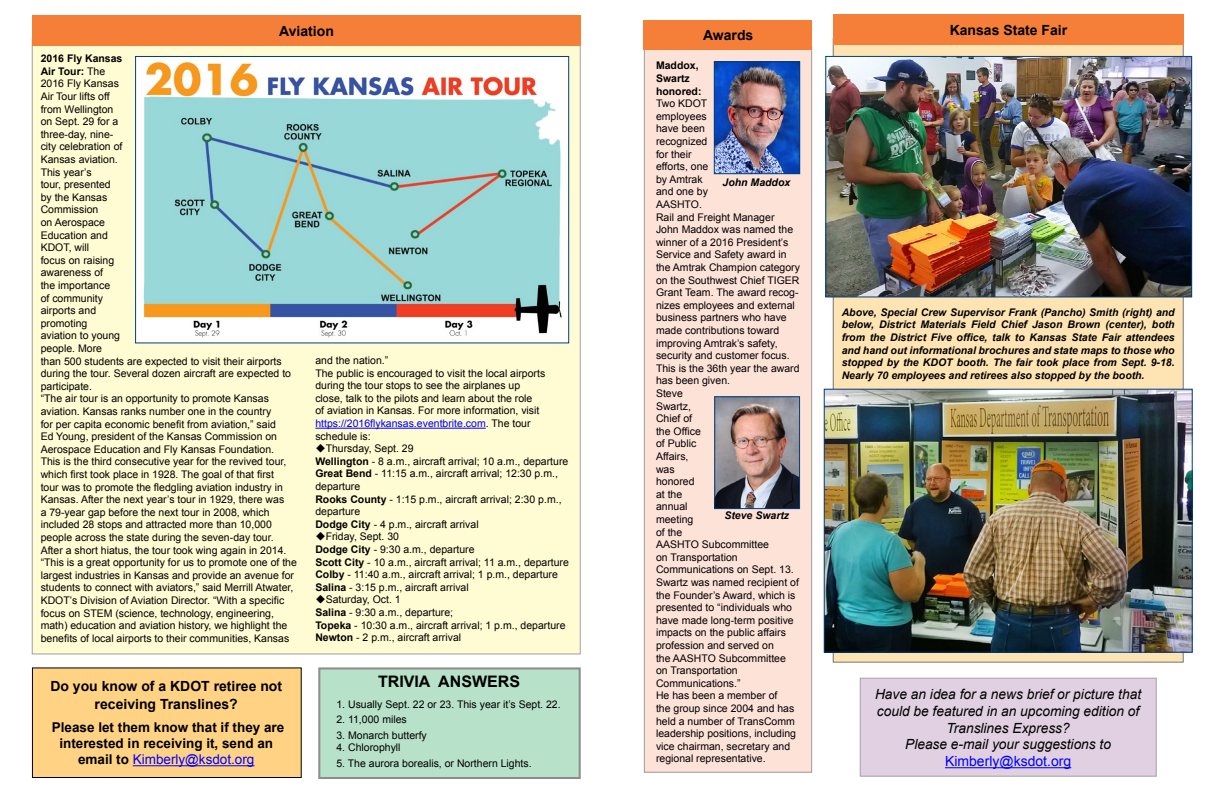
<style>
.page{position:relative;width:1224px;height:792px;background:#fff}
.page>*{position:absolute;margin:0;border:0;box-sizing:border-box;transform-origin:0 0}
.t1{font:700 15.9px "Arial";color:#000}
.t2{font:italic 14px/16.8px "Arial";color:#000;text-align:center}
.t3{font:700 14px/18px "Arial";color:#000;text-align:center}
.t4{font:14px "Arial";color:#00f}
.t5{font:700 13.5px/16.2px "Arial";color:#000;text-align:center}
.t6{font:10.5px/12.6px "Arial";color:#000}
.t7{font:italic 700 10.5px/12.6px "Arial";color:#000;text-align:justify}
.t8{font:700 10.5px/12.6px "Arial";color:#000}
.s1{font-weight:700}
.s2{color:#00f}
.s3{font-weight:400;color:#00f}
</style>
<div class="page">
<div style="left:32px;top:38px;width:548px;height:616px;background:#fffbd2"></div>
<div style="left:32px;top:15px;width:549px;height:31px;background:#f57f38"></div>
<img style="left:137px;top:58px;width:430px;height:283px">
<div style="left:135px;top:56px;width:434px;height:287px;border:1px solid #003e7e"></div>
<hr style="left:315px;top:428px;width:171px;height:1px;background:#00f">
<div style="left:318px;top:667px;width:263px;height:112px;background:#b7e2c9"></div>
<div style="left:32px;top:667px;width:270px;height:111px;background:#ffd383;border:1px solid #000"></div>
<hr style="left:133px;top:765px;width:122px;height:1px;background:#00f">
<div style="left:644px;top:47px;width:168px;height:725px;background:#fde2d8"></div>
<div style="left:833px;top:38px;width:350px;height:624px;background:#ffe4b3"></div>
<div style="left:644px;top:20px;width:168px;height:30px;background:#f57f38"></div>
<div style="left:833px;top:14px;width:351px;height:31px;background:#f57f38"></div>
<img style="left:827px;top:58px;width:363px;height:237px">
<div style="left:825px;top:56px;width:367px;height:241px;border:1px solid #003e7e"></div>
<img style="left:826px;top:391px;width:365px;height:260px">
<div style="left:824px;top:389px;width:369px;height:264px;border:1px solid #003e7e"></div>
<img style="left:716px;top:398px;width:82px;height:109px">
<div style="left:714px;top:396px;width:86px;height:113px;border:1px solid #003e7e"></div>
<img style="left:716px;top:63px;width:82px;height:109px">
<div style="left:714px;top:61px;width:86px;height:113px;border:1px solid #003e7e"></div>
<div style="left:860px;top:678px;width:297px;height:99px;background:#e0d0e1"></div>
<hr style="left:945px;top:767px;width:126px;height:1px;background:#00f">
<h2 class="t3" style="left:279px;top:23px;width:56px">Aviation</h2>
<p class="t6" style="left:41px;top:52px;width:258px"><span class="s1">2016 Fly Kansas<br>Air Tour:</span> The<br>2016 Fly Kansas<br>Air Tour lifts off<br>from Wellington<br>on Sept. 29 for a<br>three-day, nine-<br>city celebration of<br>Kansas aviation.<br>This year’s<br>tour, presented<br>by the Kansas<br>Commission<br>on Aerospace<br>Education and<br>KDOT, will<br>focus on raising<br>awareness of<br>the importance<br>of community<br>airports and<br>promoting<br>aviation to young<br>people. More<br>than 500 students are expected to visit their airports during the tour. Several dozen aircraft are expected to participate.<br>“The air tour is an opportunity to promote Kansas aviation. Kansas ranks number one in the country<br>for per capita economic benefit from aviation,” said<br>Ed Young, president of the Kansas Commission on<br>Aerospace Education and Fly Kansas Foundation.<br>This is the third consecutive year for the revived tour, which first took place in 1928. The goal of that first<br>tour was to promote the fledgling aviation industry in<br>Kansas. After the next year’s tour in 1929, there was<br>a 79-year gap before the next tour in 2008, which included 28 stops and attracted more than 10,000 people across the state during the seven-day tour.<br>After a short hiatus, the tour took wing again in 2014. “This is a great opportunity for us to promote one of the largest industries in Kansas and provide an avenue for students to connect with aviators,” said Merrill Atwater,<br>KDOT’s Division of Aviation Director. “With a specific focus on STEM (science, technology, engineering, math) education and aviation history, we highlight the benefits of local airports to their communities, Kansas</p>
<p class="t6" style="left:315px;top:354px;width:231px">and the nation.”<br>The public is encouraged to visit the local airports during the tour stops to see the airplanes up close, talk to the pilots and learn about the role<br>of aviation in Kansas. For more information, visit <span class="s2">https://2016flykansas.eventbrite.com</span>. The tour schedule is:</p>
<p class="t6" style="left:315px;top:442px;width:255px">◆Thursday, Sept. 29<br><span class="s1">Wellington</span> - 8 a.m., aircraft arrival; 10 a.m., departure <span class="s1">Great Bend</span> - 11:15 a.m., aircraft arrival; 12:30 p.m., departure<br><span class="s1">Rooks County</span> - 1:15 p.m., aircraft arrival; 2:30 p.m., departure<br><span class="s1">Dodge City</span> - 4 p.m., aircraft arrival</p>
<p class="t6" style="left:315px;top:531px;width:255px">◆Friday, Sept. 30<br><span class="s1">Dodge City</span> - 9:30 a.m., departure<br><span class="s1">Scott City</span> - 10 a.m., aircraft arrival; 11 a.m., departure <span class="s1">Colby</span> - 11:40 a.m., aircraft arrival; 1 p.m., departure <span class="s1">Salina</span> - 3:15 p.m., aircraft arrival</p>
<p class="t6" style="left:315px;top:594px;width:252px">◆Saturday, Oct. 1<br><span class="s1">Salina</span> - 9:30 a.m., departure;<br><span class="s1">Topeka</span> - 10:30 a.m., aircraft arrival; 1 p.m., departure <span class="s1">Newton</span> - 2 p.m., aircraft arrival</p>
<h1 class="t1" style="left:378px;top:671px;width:144px">TRIVIA ANSWERS</h1>
<p class="t6" style="left:336px;top:698px;width:226px">1. Usually Sept. 22 or 23. This year it’s Sept. 22.</p>
<p class="t6" style="left:336px;top:713px;width:72px">2. 11,000 miles</p>
<p class="t6" style="left:336px;top:729px;width:92px">3. Monarch butterfy</p>
<p class="t6" style="left:336px;top:741px;width:66px">4. Chlorophyll</p>
<p class="t6" style="left:336px;top:757px;width:197px">5. The aurora borealis, or Northern Lights.</p>
<h2 class="t3" style="left:50px;top:677px;width:233px">Do you know of a KDOT retiree not receiving Translines?</h2>
<p class="t5" style="left:52px;top:720px;width:234px">Please let them know that if they are interested in receiving it, send an email to <span class="s3">Kimberly@ksdot.org</span></p>
<h2 class="t3" style="left:703px;top:27px;width:52px">Awards</h2>
<p class="t8" style="left:656px;top:60px;width:47px">Maddox,<br>Swartz honored:</p>
<p class="t6" style="left:656px;top:97px;width:145px">Two KDOT<br>employees<br>have been<br>recognized<br>for their<br>efforts, one<br>by Amtrak<br>and one by<br>AASHTO.<br>Rail and Freight Manager<br>John Maddox was named the winner of a 2016 President’s<br>Service and Safety award in the Amtrak Champion category on the Southwest Chief TIGER<br>Grant Team. The award recog&shy;nizes employees and external business partners who have made contributions toward improving Amtrak’s safety, security and customer focus.<br>This is the 36th year the award has been given.<br>Steve<br>Swartz,<br>Chief of<br>the Office<br>of Public<br>Affairs,<br>was<br>honored<br>at the<br>annual<br>meeting<br>of the<br>AASHTO Subcommittee<br>on Transportation<br>Communications on Sept. 13.<br>Swartz was named recipient of the Founder’s Award, which is presented to “individuals who have made long-term positive impacts on the public affairs profession and served on<br>the AASHTO Subcommittee on Transportation<br>Communications.”<br>He has been a member of<br>the group since 2004 and has held a number of TransComm leadership positions, including vice chairman, secretary and regional representative.</p>
<p class="t7" style="left:723px;top:177px;width:69px">John Maddox</p>
<p class="t7" style="left:724px;top:509px;width:66px">Steve Swartz</p>
<h2 class="t3" style="left:950px;top:22px;width:119px">Kansas State Fair</h2>
<p class="t7" style="left:842px;top:306px;width:335px">Above, Special Crew Supervisor Frank (Pancho) Smith (right) and below, District Materials Field Chief Jason Brown (center), both from the District Five office, talk to Kansas State Fair attendees and hand out informational brochures and state maps to those who stopped by the KDOT booth. The fair took place from Sept. 9-18.<br>Nearly 70 employees and retirees also stopped by the booth.</p>
<h2 class="t2" style="left:875px;top:686px;width:268px">Have an idea for a news brief or picture that could be featured in an upcoming edition of Translines Express?<br>Please e-mail your suggestions to</h2>
<h2 class="t4" style="left:945px;top:752px;width:128px">Kimberly@ksdot.org</h2>
</div>
